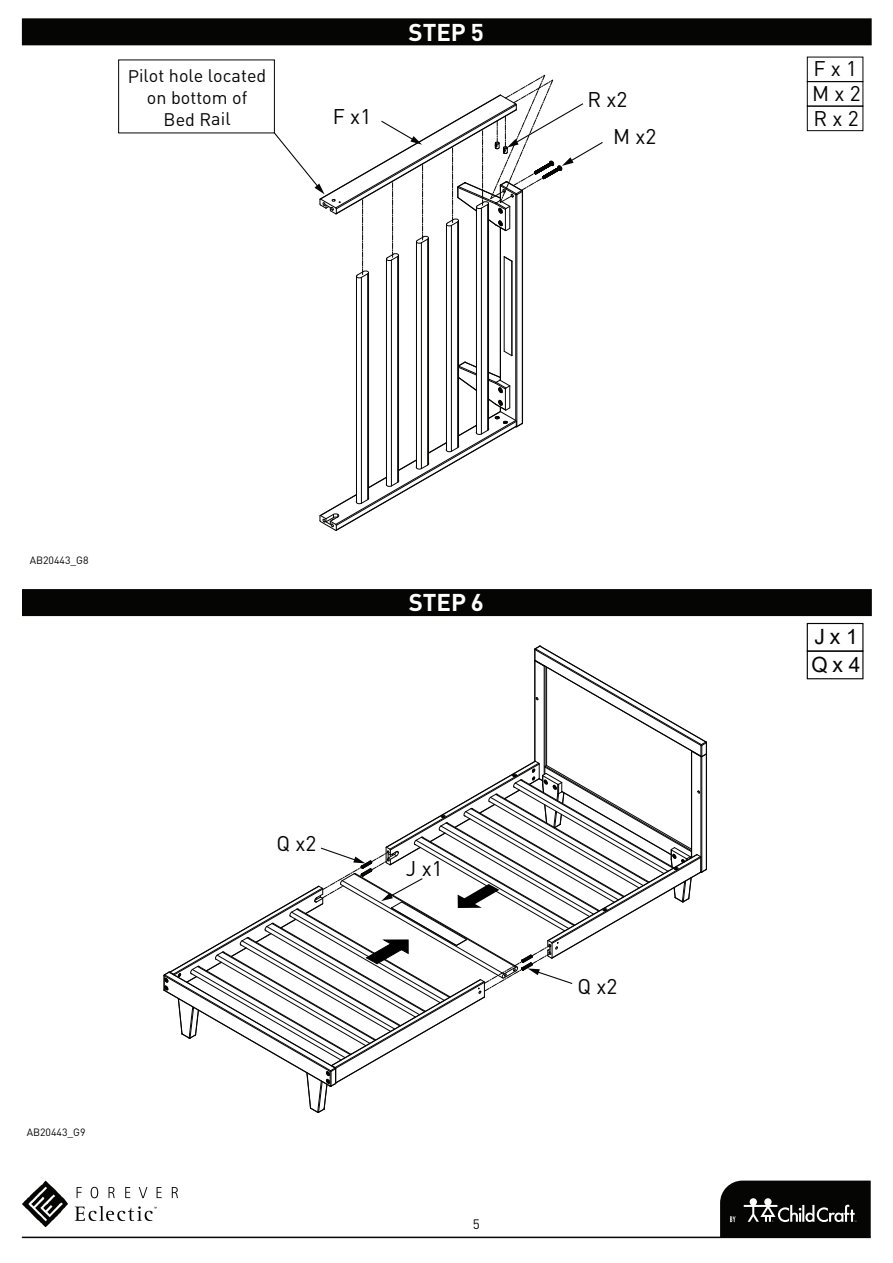
<style>
.page{position:relative;width:893px;height:1263px;background:#fff}
.page>*{position:absolute;margin:0;border:0;box-sizing:border-box;transform-origin:0 0}
.t1{font:700 24px "DIN Pro";color:#fff}
.t2{font:21px/24.8px "DIN Pro";letter-spacing:-.005em;color:#050504}
.t3{font:21px/28.3px "Arial";color:#050504}
.t4{font:18px/21.6px "DIN Pro";letter-spacing:-.005em;color:#050504;text-align:center}
.t5{font:13.5px "DIN Pro";color:#040503}
.t6{font:10.5px "DIN Pro";color:#040503}
</style>
<div class="page">
<div style="left:807px;top:81px;width:56px;height:26px;border:1px solid #050504"></div>
<div style="left:807px;top:106px;width:56px;height:25px;border:1px solid #050504"></div>
<div style="left:807px;top:623px;width:56px;height:29px;border:1px solid #050504"></div>
<div style="left:807px;top:650px;width:56px;height:29px;border:1px solid #050504"></div>
<div style="left:23px;top:19px;width:848px;height:26px;background:#050504"></div>
<div style="left:22px;top:18px;width:850px;height:27px;border:2px solid #050504"></div>
<div style="left:23px;top:590px;width:848px;height:25px;background:#050504"></div>
<div style="left:22px;top:589px;width:850px;height:27px;border:2px solid #050504"></div>
<hr style="left:22px;top:1236px;width:849px;height:2px;background:#050504">
<svg style="left:720px;top:1180px;width:151px;height:57px;background:#212120"></svg>
<svg style="left:22px;top:1180px;width:156px;height:47px"></svg>
<hr style="left:517px;top:195px;width:1px;height:231px;background:#040503">
<hr style="left:515px;top:195px;width:1px;height:225px;background:#040503">
<hr style="left:500px;top:228px;width:1px;height:152px;background:#040503">
<hr style="left:522px;top:191px;width:1px;height:232px;background:#040503">
<hr style="left:512px;top:261px;width:1px;height:95px;background:#040503">
<svg style="left:504px;top:351px;width:9px;height:5px"></svg>
<hr style="left:504px;top:257px;width:1px;height:94px;background:#040503">
<hr style="left:367px;top:274px;width:1px;height:226px;background:#040503">
<hr style="left:361px;top:277px;width:1px;height:226px;background:#040503">
<hr style="left:368px;top:273px;width:1px;height:226px;background:#040503">
<hr style="left:356px;top:276px;width:1px;height:227px;background:#040503">
<hr style="left:397px;top:256px;width:1px;height:226px;background:#040503">
<hr style="left:391px;top:260px;width:1px;height:226px;background:#040503">
<hr style="left:398px;top:255px;width:1px;height:227px;background:#040503">
<hr style="left:386px;top:259px;width:1px;height:226px;background:#040503">
<hr style="left:427px;top:239px;width:1px;height:226px;background:#040503">
<hr style="left:421px;top:243px;width:1px;height:226px;background:#040503">
<hr style="left:428px;top:238px;width:1px;height:226px;background:#040503">
<hr style="left:416px;top:242px;width:1px;height:226px;background:#040503">
<hr style="left:457px;top:222px;width:1px;height:226px;background:#040503">
<hr style="left:451px;top:225px;width:1px;height:226px;background:#040503">
<hr style="left:458px;top:221px;width:1px;height:225px;background:#040503">
<hr style="left:446px;top:224px;width:1px;height:226px;background:#040503">
<hr style="left:487px;top:204px;width:1px;height:226px;background:#040503">
<hr style="left:481px;top:208px;width:1px;height:226px;background:#040503">
<hr style="left:488px;top:203px;width:1px;height:227px;background:#040503">
<hr style="left:476px;top:207px;width:1px;height:226px;background:#040503">
<svg style="left:320px;top:362px;width:203px;height:169px"></svg>
<svg style="left:273px;top:75px;width:330px;height:203px"></svg>
<svg style="left:164px;top:646px;width:543px;height:467px"></svg>
<p class="t4" style="left:128px;top:64px;width:140px">Pilot hole located on bottom of<br>Bed Rail</p>
<p class="t2" style="left:333px;top:103px;width:40px">F x1</p>
<h1 class="t1" style="left:408px;top:16px;width:77px">STEP 5</h1>
<p class="t2" style="left:587px;top:86px;width:42px">R x2</p>
<p class="t2" style="left:613px;top:123px;width:45px">M x2</p>
<p class="t2" style="left:812px;top:55px;width:50px">F x 1<br>M x 2<br>R x 2</p>
<p class="t6" style="left:30px;top:553px;width:60px">AB20443_G8</p>
<p class="t6" style="left:27px;top:1124px;width:60px">AB20443_G9</p>
<p class="t2" style="left:277px;top:830px;width:41px">Q x2</p>
<h1 class="t1" style="left:409px;top:586px;width:77px">STEP 6</h1>
<p class="t2" style="left:406px;top:855px;width:38px">J x1</p>
<p class="t5" style="left:473px;top:1215px;width:9px">5</p>
<p class="t2" style="left:577px;top:973px;width:41px">Q x2</p>
<p class="t3" style="left:811px;top:622px;width:51px">J x 1<br>Q x 4</p>
</div>
